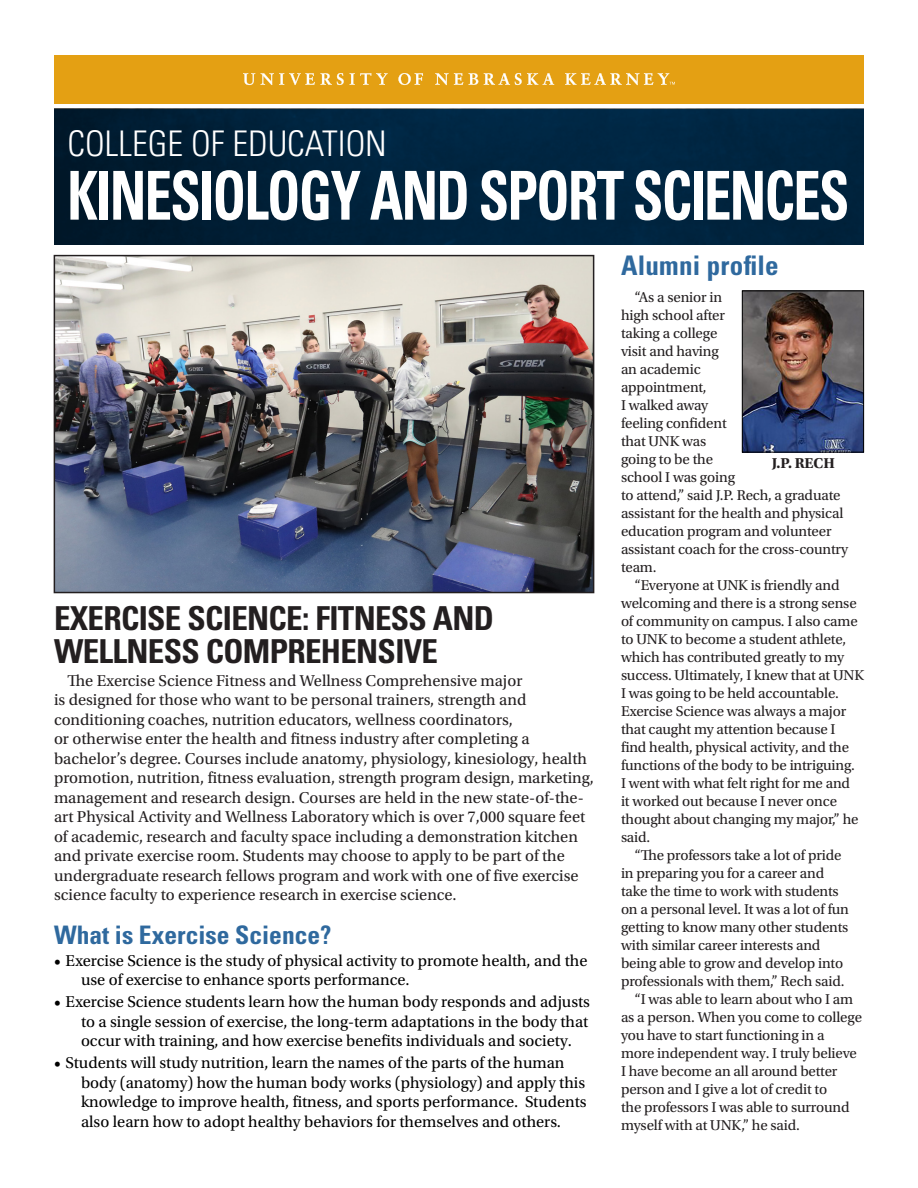
<style>
.page{position:relative;width:918px;height:1188px;background:#fff}
.page>*{position:absolute;margin:0;border:0;box-sizing:border-box;transform-origin:0 0}
.College_of{font:700 condensed 67.5px "Univers LT Std";letter-spacing:-.03em;color:#fff;scale:.81 1}
.College_of-2{font:300 condensed 35.25px "Univers LT Std";color:#fff}
.BLUE_sub-headlines{font:700 condensed 33px/33px "Univers LT Std";letter-spacing:-.02em;color:#231f20}
.BLUE_sub-headlines-2{font:700 condensed 27px "Univers LT Std";letter-spacing:.01em;color:#2f699e}
.BLUE_sub-headlines-3{font:700 condensed 25.5px "Univers LT Std";color:#2f699e}
.BLUE_sub-headlines-4{font:16.5px/19.5px "Utopia Std";color:#231f20}
.t1{font:16.5px/19.5px "Utopia Std";color:#000}
.BLUE_sub-headlines-5{font:15px/18px "Utopia Std";letter-spacing:-.01em;color:#231f20}
.Small_print_by_4-yr{font:700 15px "Utopia Std";color:#231f20}
</style>
<div class="page">
<div style="left:54px;top:109px;width:810px;height:135px;background:linear-gradient(to right,#001c31,#002846)"></div>
<div style="left:54px;top:55px;width:810px;height:48px;background:#e4a013"></div>
<svg style="left:243px;top:73px;width:12px;height:12px"></svg>
<svg style="left:261px;top:73px;width:83px;height:12px"></svg>
<svg style="left:350px;top:73px;width:38px;height:12px"></svg>
<svg style="left:398px;top:73px;width:25px;height:12px"></svg>
<svg style="left:435px;top:73px;width:28px;height:12px"></svg>
<svg style="left:469px;top:73px;width:9px;height:12px"></svg>
<svg style="left:484px;top:73px;width:70px;height:12px"></svg>
<svg style="left:565px;top:73px;width:110px;height:12px"></svg>
<img style="left:57px;top:258px;width:534px;height:332px">
<div style="left:54px;top:255px;width:540px;height:338px;border:2px solid #231f20"></div>
<img style="left:744px;top:293px;width:118px;height:158px">
<div style="left:742px;top:291px;width:122px;height:162px;border:1px solid #000"></div>
<p class="College_of-2" style="left:68px;top:122px;width:321px">COLLEGE OF EDUCATION</p>
<p class="College_of" style="left:68px;top:154px;width:967px">KINESIOLOGY AND SPORT SCIENCES</p>
<p class="BLUE_sub-headlines-2" style="left:621px;top:249px;width:159px">Alumni profile</p>
<p class="BLUE_sub-headlines" style="left:54px;top:602px;width:441px">EXERCISE SCIENCE: FITNESS AND<br>WELLNESS COMPREHENSIVE</p>
<p class="BLUE_sub-headlines-4" style="left:54px;top:671px;width:541px;text-indent:14px">The Exercise Science Fitness and Wellness Comprehensive major<br>is designed for those who want to be personal trainers, strength and conditioning coaches, nutrition educators, wellness coordinators,<br>or otherwise enter the health and fitness industry after completing a bachelor’s degree. Courses include anatomy, physiology, kinesiology, health promotion, nutrition, fitness evaluation, strength program design, marketing, management and research design. Courses are held in the new state-of-the&shy;art Physical Activity and Wellness Laboratory which is over 7,000 square feet of academic, research and faculty space including a demonstration kitchen and private exercise room. Students may choose to apply to be part of the undergraduate research fellows program and work with one of five exercise science faculty to experience research in exercise science.</p>
<p class="BLUE_sub-headlines-3" style="left:54px;top:919px;width:279px">What is Exercise Science?</p>
<p class="t1" style="left:81px;top:951px;width:508px;text-indent:-27px">• Exercise Science is the study of physical activity to promote health, and the use of exercise to enhance sports performance.</p>
<p class="t1" style="left:81px;top:993px;width:511px;text-align:justify;text-indent:-27px">• Exercise Science students learn how the human body responds and adjusts to a single session of exercise, the long-term adaptations in the body that occur with training, and how exercise benefits individuals and society.</p>
<p class="t1" style="left:81px;top:1054px;width:507px;text-indent:-27px">• Students will study nutrition, learn the names of the parts of the human body (anatomy) how the human body works (physiology) and apply this knowledge to improve health, fitness, and sports performance. Students also learn how to adopt healthy behaviors for themselves and others.</p>
<p class="BLUE_sub-headlines-5" style="left:621px;top:289px;width:229px;text-indent:14px">“As a senior in<br>high school after<br>taking a college<br>visit and having<br>an academic<br>appointment,<br>I walked away<br>feeling confident<br>that UNK was<br>going to be the<br>school I was going<br>to attend,” said J.P. Rech, a graduate assistant for the health and physical education program and volunteer assistant coach for the cross-country team.</p>
<p class="BLUE_sub-headlines-5" style="left:621px;top:577px;width:244px;text-indent:14px">“Everyone at UNK is friendly and welcoming and there is a strong sense of community on campus. I also came to UNK to become a student athlete, which has contributed greatly to my success. Ultimately, I knew that at UNK I was going to be held accountable.<br>Exercise Science was always a major that caught my attention because I find health, physical activity, and the functions of the body to be intriguing.<br>I went with what felt right for me and<br>it worked out because I never once thought about changing my major,” he said.</p>
<p class="BLUE_sub-headlines-5" style="left:621px;top:847px;width:230px;text-indent:14px">“The professors take a lot of pride in preparing you for a career and take the time to work with students on a personal level. It was a lot of fun getting to know many other students with similar career interests and being able to grow and develop into professionals with them,” Rech said.</p>
<p class="BLUE_sub-headlines-5" style="left:621px;top:991px;width:243px;text-indent:14px">“I was able to learn about who I am as a person. When you come to college you have to start functioning in a<br>more independent way. I truly believe I have become an all around better person and I give a lot of credit to<br>the professors I was able to surround myself with at UNK,” he said.</p>
<p class="Small_print_by_4-yr" style="left:772px;top:455px;width:65px">J.P. RECH</p>
</div>
